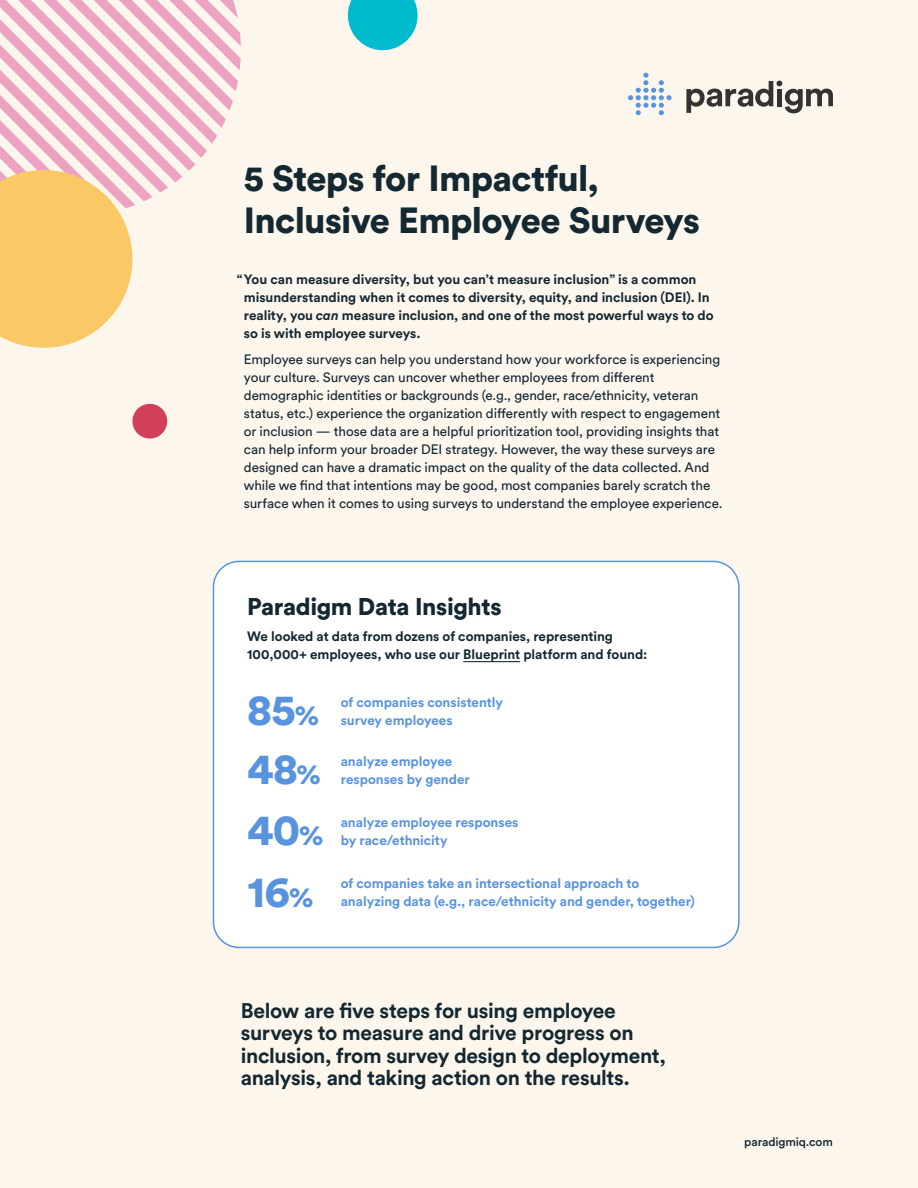
<style>
.page{position:relative;width:918px;height:1188px;background:#fdf6ec}
.page>*{position:absolute;margin:0;border:0;box-sizing:border-box;transform-origin:0 0}
.t1{font:900 43.5px/61.7px "Circular Std";color:#5893e0;text-align:justify}
.t2{font:900 36px/42px "Circular Std";letter-spacing:-.02em;color:#142831}
.t3{font:900 24px "Circular Std";letter-spacing:-.015em;color:#142831}
.t4{font:700 21px/22.5px "Circular Std";letter-spacing:-.015em;color:#142831}
.t5{font:13.5px/18px "Circular Std";letter-spacing:-.005em;color:#142831}
.t6{font:700 13.5px/18px "Circular Std";letter-spacing:-.005em;color:#142831}
.t7{font:700 13.5px/18px "Circular Std";letter-spacing:-.005em;color:#5893e0}
.t8{font:500 12px "Circular Std";letter-spacing:-.01em;color:#142831}
.s1{font-style:italic}
.s2{font-weight:900;font-size:43.5px}
.s3{font-weight:900;font-size:28.5px}
.s4{font-size:28.5px}
</style>
<div class="page">
<svg style="left:628px;top:73px;width:44px;height:42px"></svg>
<svg style="left:686px;top:81px;width:147px;height:32px"></svg>
<svg style="left:0;top:0;width:241px;height:206px"></svg>
<svg style="left:347px;top:0;width:71px;height:51px"></svg>
<svg style="left:132px;top:403px;width:36px;height:36px"></svg>
<svg style="left:0;top:170px;width:132px;height:178px;background:#f9cd79"></svg>
<div style="left:213px;top:561px;width:526px;height:386px;background:#fff;border-radius:26px"></div>
<div style="left:213px;top:561px;width:527px;height:387px;border:2px solid #5893e0;border-radius:26px"></div>
<hr style="left:463px;top:661px;width:57px;height:1px;background:#142831">
<h2 class="t2" style="left:244px;top:156px;width:458px">5 Steps for Impactful,<br>Inclusive Employee Surveys</h2>
<p class="t6" style="left:244px;top:270px;width:471px;text-indent:-7px">“You can measure diversity, but you can’t measure inclusion” is a common misunderstanding when it comes to diversity, equity, and inclusion (DEI). In reality, you <span class="s1">can</span> measure inclusion, and one of the most powerful ways to do so is with employee surveys.</p>
<p class="t5" style="left:244px;top:350px;width:480px">Employee surveys can help you understand how your workforce is experiencing your culture. Surveys can uncover whether employees from different demographic identities or backgrounds (e.g., gender, race/ethnicity, veteran status, etc.) experience the organization differently with respect to engagement or inclusion — those data are a helpful prioritization tool, providing insights that can help inform your broader DEI strategy. However, the way these surveys are designed can have a dramatic impact on the quality of the data collected. And while we find that intentions may be good, most companies barely scratch the surface when it comes to using surveys to understand the employee experience.</p>
<h3 class="t3" style="left:247px;top:590px;width:256px">Paradigm Data Insights</h3>
<p class="t6" style="left:247px;top:627px;width:402px">We looked at data from dozens of companies, representing<br>100,000+ employees, who use our Blueprint platform and found:</p>
<p class="t7" style="left:247px;top:693px;width:258px;text-indent:94px">of companies consistently<br><span class="s2">85</span><span class="s3">%</span> survey employees</p>
<h1 class="t1" style="left:247px;top:737px;width:78px">48<span class="s4">% </span>40<span class="s4">% </span>16<span class="s4">%</span></h1>
<p class="t7" style="left:341px;top:752px;width:130px">analyze employee responses by gender</p>
<p class="t7" style="left:341px;top:813px;width:179px">analyze employee responses by race/ethnicity</p>
<p class="t7" style="left:341px;top:874px;width:356px">of companies take an intersectional approach to analyzing data (e.g., race/ethnicity and gender, together)</p>
<h3 class="t4" style="left:241px;top:999px;width:427px">Below are five steps for using employee surveys to measure and drive progress on inclusion, from survey design to deployment, analysis, and taking action on the results.</h3>
<p class="t8" style="left:744px;top:1134px;width:90px">paradigmiq.com</p>
</div>
